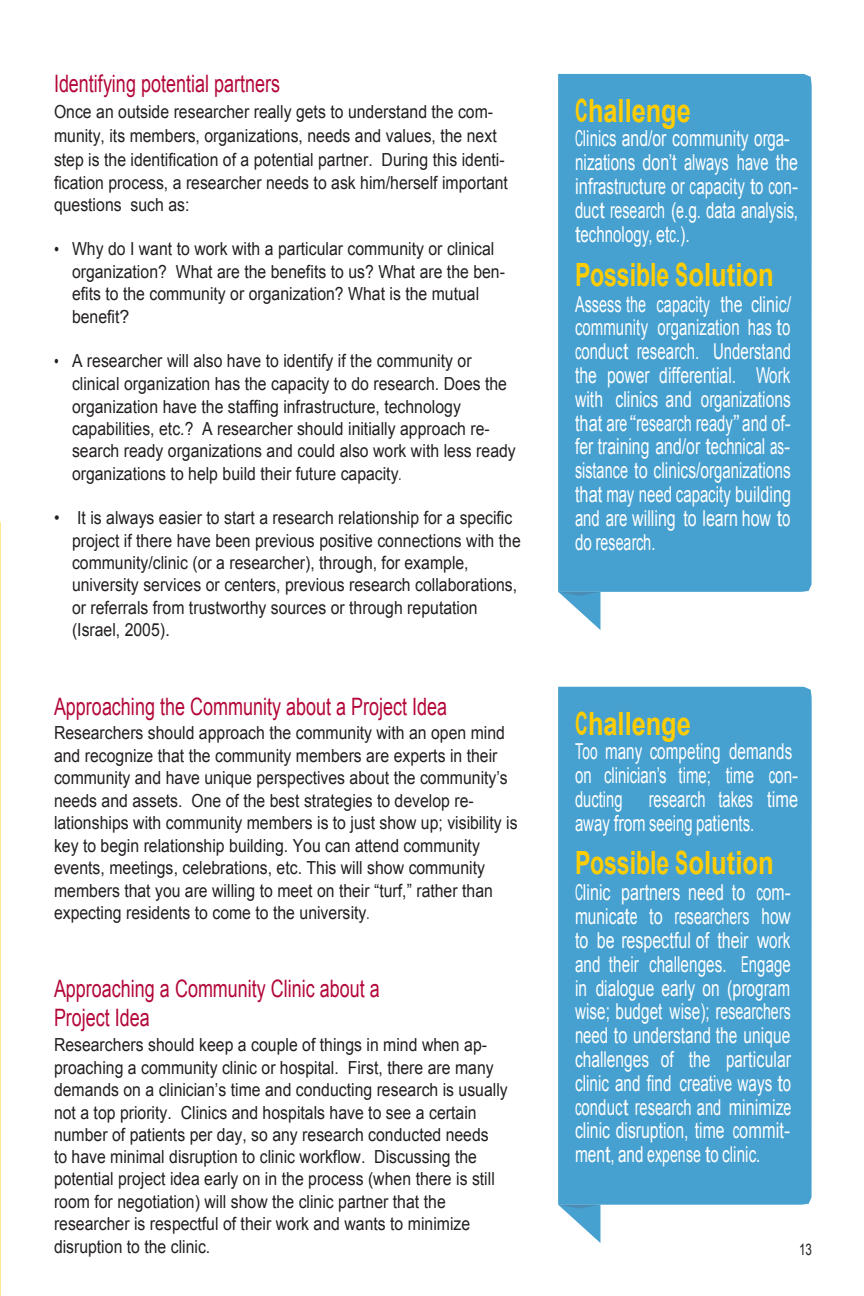
<style>
.page{position:relative;width:864px;height:1296px;background:#fff}
.page>*{position:absolute;margin:0;border:0;box-sizing:border-box;transform-origin:0 0}
.t1{font:700 32px "Arial";color:#ffcd02;scale:.72 1}
.t2{font:700 32px "Arial";color:#ffcd02;scale:.55 1}
.t3{font:24px/28px "Arial";color:#b30738;scale:.75 1}
.t4{font:22px/23.8px "Arial";color:#fff;scale:.51 1}
.t5{font:22px/23.8px "Arial";color:#fff;text-align:justify;scale:.66 1}
.t6{font:22px/23.8px "Arial";color:#fff;scale:.62 1}
.t7{font:18px/22.4px "Arial";color:#231f20;scale:.88 1}
.t8{font:16px "Arial";color:#231f20;scale:.73 1}
.s1{font-family:"Times New Roman"}
</style>
<div class="page">
<div style="left:558px;top:74px;width:254px;height:518px;background:#47a1d0"></div>
<svg style="left:558px;top:592px;width:42px;height:38px"></svg>
<div style="left:558px;top:687px;width:254px;height:518px;background:#47a1d0"></div>
<svg style="left:558px;top:1205px;width:42px;height:38px"></svg>
<p class="t3" style="left:54px;top:70px;width:303px">Identifying potential partners</p>
<p class="t7" style="left:54px;top:100px;width:517px;line-height:23.2px">Once an outside researcher really gets to understand the com&shy;munity, its members, organizations, needs and values, the next step is the identification of a potential partner. During this identi&shy;fication process, a researcher needs to ask him/herself important questions such as:</p>
<p class="t7" style="left:72px;top:238px;width:493px;text-indent:-18px"><span class="s1">•</span> Why do I want to work with a particular community or clinical organization? What are the benefits to us? What are the ben&shy;efits to the community or organization? What is the mutual benefit?</p>
<p class="t7" style="left:72px;top:350px;width:506px;text-indent:-18px"><span class="s1">•</span> A researcher will also have to identify if the community or clinical organization has the capacity to do research. Does the organization have the staffing infrastructure, technology capabilities, etc.? A researcher should initially approach re&shy;search ready organizations and could also work with less ready organizations to help build their future capacity.</p>
<p class="t7" style="left:72px;top:507px;width:512px;text-indent:-18px">• It is always easier to start a research relationship for a specific project if there have been previous positive connections with the community/clinic (or a researcher), through, for example, university services or centers, previous research collaborations, or referrals from trustworthy sources or through reputation (Israel, 2005).</p>
<p class="t3" style="left:54px;top:692px;width:526px">Approaching the Community about a Project Idea</p>
<p class="t7" style="left:54px;top:722px;width:528px">Researchers should approach the community with an open mind and recognize that the community members are experts in their community and have unique perspectives about the community’s needs and assets. One of the best strategies to develop re&shy;lationships with community members is to just show up; visibility is key to begin relationship building. You can attend community events, meetings, celebrations, etc. This will show community members that you are willing to meet on their “turf,” rather than expecting residents to come to the university.</p>
<p class="t3" style="left:54px;top:975px;width:436px">Approaching a Community Clinic about a<br>Project Idea</p>
<p class="t7" style="left:54px;top:1034px;width:517px">Researchers should keep a couple of things in mind when ap&shy;proaching a community clinic or hospital. First, there are many demands on a clinician’s time and conducting research is usually not a top priority. Clinics and hospitals have to see a certain number of patients per day, so any research conducted needs<br>to have minimal disruption to clinic workflow. Discussing the potential project idea early on in the process (when there is still room for negotiation) will show the clinic partner that the researcher is respectful of their work and wants to minimize disruption to the clinic.</p>
<p class="t2" style="left:575px;top:90px;width:212px">Challenge</p>
<p class="t4" style="left:575px;top:127px;width:439px">Clinics and/or community orga&shy;nizations don’t always have the infrastructure or capacity to con&shy;duct research (e.g. data analysis, technology, etc.).</p>
<p class="t1" style="left:575px;top:253px;width:278px">Possible Solution</p>
<p class="t5" style="left:575px;top:292px;width:329px">Assess the capacity the clinic/ community organization has to conduct research. Understand the power differential. Work with clinics and organizations that are “research ready”and of&shy;fer training and/or technical as&shy;sistance to clinics/organizations that may need capacity building and are willing to learn how to do research.</p>
<p class="t2" style="left:575px;top:702px;width:212px">Challenge</p>
<p class="t6" style="left:575px;top:740px;width:362px">Too many competing demands on clinician’s time; time con&shy;ducting research takes time away from seeing patients.</p>
<p class="t1" style="left:575px;top:842px;width:278px">Possible Solution</p>
<p class="t4" style="left:575px;top:881px;width:426px;text-align:justify">Clinic partners need to com&shy;municate to researchers how to be respectful of their work and their challenges. Engage in dialogue early on (program wise; budget wise); researchers need to understand the unique challenges of the particular clinic and find creative ways to conduct research and minimize clinic disruption, time commit&shy;ment, and expense to clinic.</p>
<p class="t8" style="left:799px;top:1239px;width:19px">13</p>
</div>
